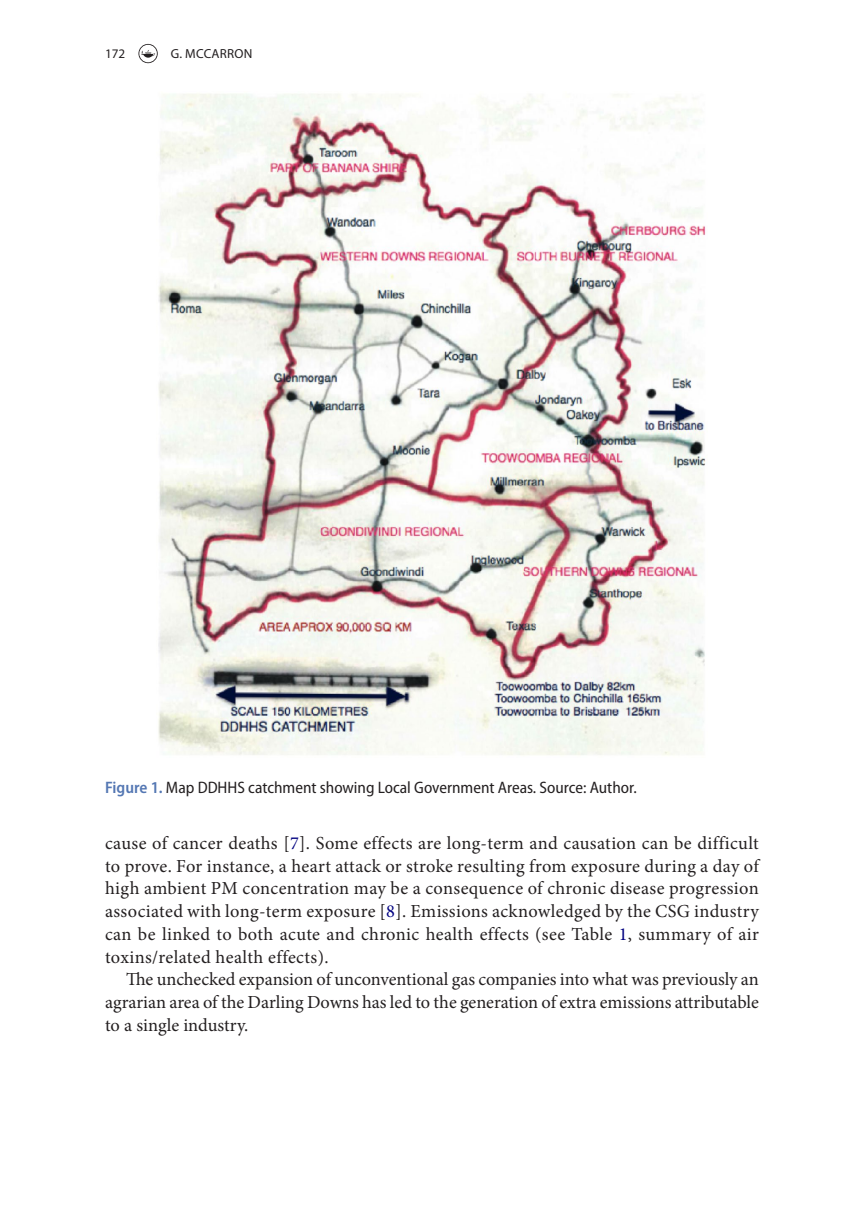
<style>
.page{position:relative;width:864px;height:1231px;background:#fff}
.page>*{position:absolute;margin:0;border:0;box-sizing:border-box;transform-origin:0 0}
.t1{font:18.38px/22.8px "Minion Pro";letter-spacing:.005em;color:#231f20;text-align:justify}
.t2{font:semi-condensed 16.62px "Myriad Pro";color:#231f20}
.t3{font:13.12px "Myriad Pro";letter-spacing:.02em;color:#231f20}
.s1{font-weight:600;color:#5477b3}
.s2{color:#000080}
</style>
<div class="page">
<svg style="left:138px;top:44px;width:20px;height:19px"></svg>
<img style="left:158px;top:94px;width:548px;height:662px">
<p class="t3" style="left:105px;top:45px;width:22px">172</p>
<p class="t3" style="left:171px;top:45px;width:83px">G. MCCARRON</p>
<p class="t2" style="left:105px;top:778px;width:533px"><span class="s1">Figure 1.</span> Map DDHHS catchment showing Local Government Areas. Source: Author.</p>
<p class="t1" style="left:105px;top:831px;width:655px">cause of cancer deaths [<span class="s2">7</span>]. Some effects are long-term and causation can be difficult to prove. For instance, a heart attack or stroke resulting from exposure during a day of high ambient PM concentration may be a consequence of chronic disease progression associated with long-term exposure [<span class="s2">8</span>]. Emissions acknowledged by the CSG industry can be linked to both acute and chronic health effects (see Table <span class="s2">1</span>, summary of air toxins/related health effects).</p>
<p class="t1" style="left:105px;top:968px;width:655px;text-indent:21px">The unchecked expansion of unconventional gas companies into what was previously an agrarian area of the Darling Downs has led to the generation of extra emissions attributable to a single industry.</p>
</div>
